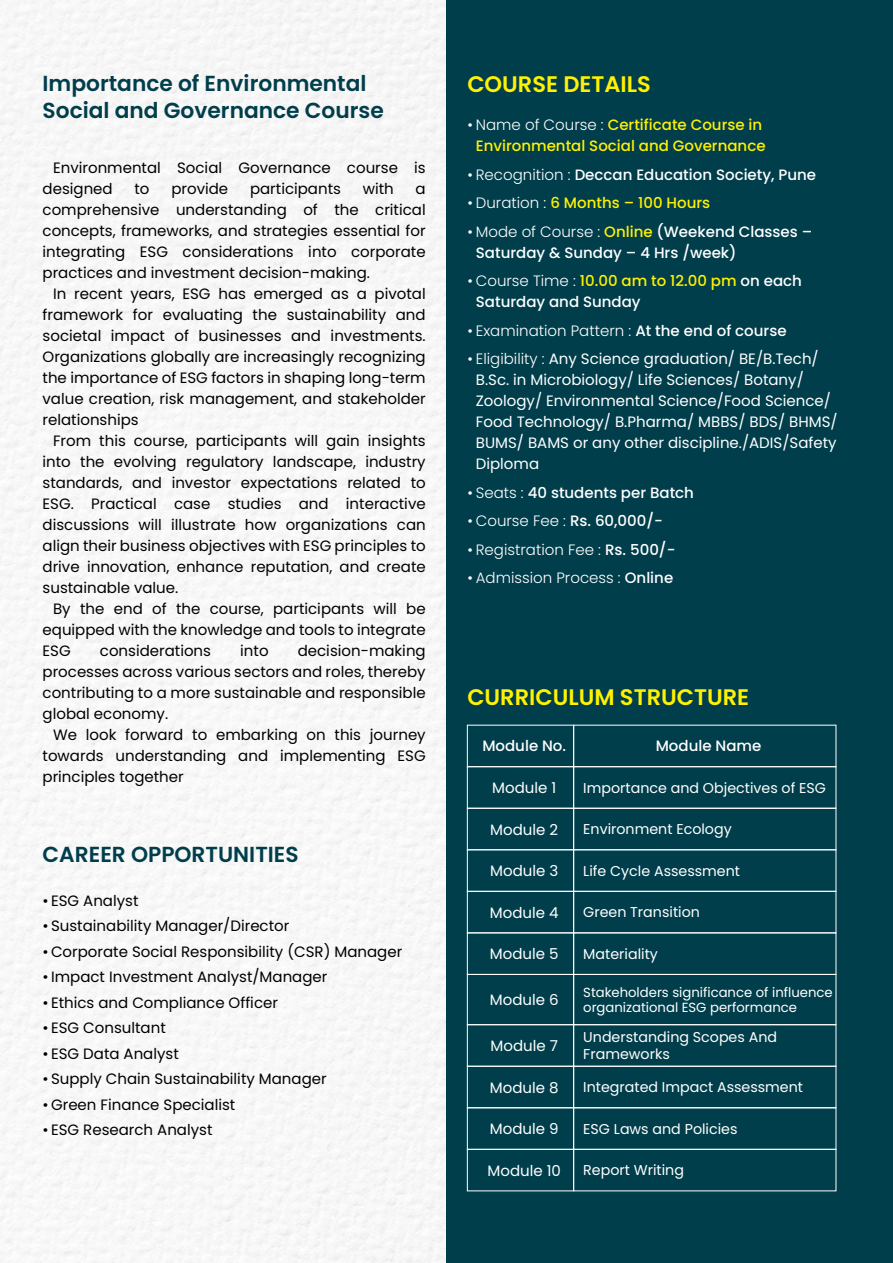
<style>
.page{position:relative;width:893px;height:1263px;background:#fff}
.page>*{position:absolute;margin:0;border:0;box-sizing:border-box;transform-origin:0 0}
.t1{font:600 22.5px "Poppins";color:#fff200}
.t2{font:600 21.75px/26.1px "Poppins";color:#003e4b}
.t3{font:15px/21px "Poppins";color:#000;text-align:justify}
.t4{font:15px/21px "Poppins";color:#fff}
.t5{font:500 15px/21px "Poppins";color:#fff}
.t6{font:300 15px "Poppins";color:#fff}
.t7{font:500 15px/21px "Poppins";color:#fff200;text-align:center}
.t8{font:14.25px/17.1px "Poppins";color:#fff}
.t9{font:13.2px/15.9px "Poppins";color:#fff}
.s1{font-weight:300;color:#fff}
.s2{font-weight:300}
.s3{color:#fff200}
.s4{font-weight:500}
</style>
<div class="page">
<div style="left:446px;top:0;width:447px;height:1263px;background:#003e4b"></div>
<div style="left:467px;top:766px;width:107px;height:43px;border:1px solid #fff"></div>
<div style="left:573px;top:766px;width:263px;height:43px;border:1px solid #fff"></div>
<div style="left:467px;top:808px;width:107px;height:42px;border:1px solid #fff"></div>
<div style="left:573px;top:808px;width:263px;height:42px;border:1px solid #fff"></div>
<div style="left:467px;top:849px;width:107px;height:43px;border:1px solid #fff"></div>
<div style="left:573px;top:849px;width:263px;height:43px;border:1px solid #fff"></div>
<div style="left:467px;top:891px;width:107px;height:42px;border:1px solid #fff"></div>
<div style="left:573px;top:891px;width:263px;height:42px;border:1px solid #fff"></div>
<div style="left:467px;top:932px;width:107px;height:43px;border:1px solid #fff"></div>
<div style="left:573px;top:932px;width:263px;height:43px;border:1px solid #fff"></div>
<div style="left:467px;top:974px;width:107px;height:51px;border:1px solid #fff"></div>
<div style="left:573px;top:974px;width:263px;height:51px;border:1px solid #fff"></div>
<div style="left:467px;top:1024px;width:107px;height:42px;border:1px solid #fff"></div>
<div style="left:573px;top:1024px;width:263px;height:42px;border:1px solid #fff"></div>
<div style="left:467px;top:1066px;width:107px;height:42px;border:1px solid #fff"></div>
<div style="left:573px;top:1066px;width:263px;height:42px;border:1px solid #fff"></div>
<div style="left:467px;top:1107px;width:107px;height:43px;border:1px solid #fff"></div>
<div style="left:573px;top:1107px;width:263px;height:43px;border:1px solid #fff"></div>
<div style="left:467px;top:1149px;width:107px;height:42px;border:1px solid #fff"></div>
<div style="left:573px;top:1149px;width:263px;height:42px;border:1px solid #fff"></div>
<h2 class="t2" style="left:43px;top:71px;width:343px">Importance of Environmental<br>Social and Governance Course</h2>
<p class="t3" style="left:43px;top:157px;width:385px;text-indent:10px">Environmental Social Governance course is designed</p>
<p class="t3" style="left:134px;top:178px;width:17px">to</p>
<p class="t3" style="left:171px;top:178px;width:58px">provide</p>
<p class="t3" style="left:250px;top:178px;width:92px">participants</p>
<p class="t3" style="left:363px;top:178px;width:33px">with</p>
<p class="t3" style="left:43px;top:178px;width:385px;text-indent:373px">a comprehensive understanding of the critical concepts, frameworks, and strategies essential for integrating ESG considerations into corporate practices and investment decision-making.</p>
<p class="t3" style="left:43px;top:283px;width:385px;text-indent:10px">In recent years, ESG has emerged as a pivotal framework for evaluating the sustainability and societal impact of businesses and investments.<br>Organizations globally are increasingly recognizing the importance of ESG factors in shaping long-term value creation, risk management, and stakeholder relationships</p>
<p class="t3" style="left:43px;top:430px;width:385px;text-indent:10px">From this course, participants will gain insights into the evolving regulatory landscape, industry standards, and investor expectations related to ESG. Practical case studies and interactive discussions will illustrate how organizations can align their business objectives with ESG principles to drive innovation, enhance reputation, and create sustainable value.</p>
<p class="t3" style="left:43px;top:598px;width:385px;text-indent:10px">By the end of the course, participants will be equipped with the knowledge and tools to integrate ESG</p>
<p class="t3" style="left:43px;top:640px;width:385px;text-indent:255px">decision-making processes across various sectors and roles, thereby contributing to a more sustainable and responsible global economy.</p>
<p class="t3" style="left:43px;top:724px;width:385px;text-indent:10px">We look forward to embarking on this journey towards understanding and implementing ESG principles together</p>
<p class="t3" style="left:100px;top:640px;width:113px">considerations</p>
<p class="t3" style="left:240px;top:640px;width:30px">into</p>
<h2 class="t2" style="left:43px;top:841px;width:258px">CAREER OPPORTUNITIES</h2>
<p class="t3" style="left:43px;top:890px;width:97px">• ESG Analyst</p>
<p class="t3" style="left:43px;top:915px;width:248px">• Sustainability Manager/Director</p>
<p class="t3" style="left:43px;top:941px;width:361px">• Corporate Social Responsibility (CSR) Manager</p>
<p class="t3" style="left:43px;top:966px;width:286px">• Impact Investment Analyst/Manager</p>
<p class="t3" style="left:43px;top:992px;width:237px">• Ethics and Compliance Officer</p>
<p class="t3" style="left:43px;top:1017px;width:125px">• ESG Consultant</p>
<p class="t3" style="left:43px;top:1043px;width:138px">• ESG Data Analyst</p>
<p class="t3" style="left:43px;top:1068px;width:286px">• Supply Chain Sustainability Manager</p>
<p class="t3" style="left:43px;top:1094px;width:194px">•Green Finance Specialist</p>
<p class="t3" style="left:43px;top:1119px;width:171px">• ESG Research Analyst</p>
<h1 class="t1" style="left:467px;top:71px;width:185px">COURSE DETAILS</h1>
<p class="t7" style="left:467px;top:115px;width:300px"><span class="s1">• Name of Course :</span> Certificate Course in<br>Environmental Social and Governance</p>
<p class="t5" style="left:467px;top:164px;width:350px"><span class="s2">• Recognition :</span> Deccan Education Society, Pune</p>
<p class="t7" style="left:467px;top:193px;width:244px"><span class="s1">• Duration :</span> 6 Months – 100 Hours</p>
<p class="t5" style="left:476px;top:221px;width:338px;text-indent:-9px"><span class="s2">• Mode of Course :</span> <span class="s3">Online</span> (Weekend Classes –<br>Saturday &amp; Sunday – 4 Hrs /week)</p>
<p class="t5" style="left:476px;top:271px;width:328px;text-indent:-9px"><span class="s2">• Course Time :</span> <span class="s3">10.00 am to 12.00 pm</span> on each<br>Saturday and Sunday</p>
<p class="t6" style="left:467px;top:322px;width:321px">• Examination Pattern : <span class="s4">At the end of course</span></p>
<p class="t4" style="left:476px;top:349px;width:363px;text-indent:-9px"><span class="s2">• Eligibility :</span> Any Science graduation/ BE/B.Tech/ B.Sc. in Microbiology/ Life Sciences/ Botany/ Zoology/ Environmental Science/Food Science/ Food Technology/ B.Pharma/ MBBS/ BDS/ BHMS/ BUMS/ BAMS or any other discipline./ADIS/Safety Diploma</p>
<p class="t5" style="left:467px;top:482px;width:228px"><span class="s2">• Seats :</span> 40 students per Batch</p>
<p class="t6" style="left:467px;top:512px;width:197px">• Course Fee : <span class="s4">Rs. 60,000/-</span></p>
<p class="t6" style="left:467px;top:541px;width:210px">• Registration Fee : <span class="s4">Rs. 500/-</span></p>
<p class="t6" style="left:467px;top:569px;width:207px">• Admission Process : <span class="s4">Online</span></p>
<h1 class="t1" style="left:467px;top:684px;width:283px">CURRICULUM STRUCTURE</h1>
<p class="t5" style="left:482px;top:736px;width:85px">Module No.</p>
<p class="t5" style="left:656px;top:736px;width:107px">Module Name</p>
<p class="t4" style="left:492px;top:777px;width:66px">Module 1</p>
<p class="t8" style="left:583px;top:779px;width:244px">Importance and Objectives of ESG</p>
<p class="t4" style="left:490px;top:819px;width:69px">Module 2</p>
<p class="t8" style="left:583px;top:821px;width:150px">Environment Ecology</p>
<p class="t4" style="left:490px;top:860px;width:70px">Module 3</p>
<p class="t8" style="left:583px;top:862px;width:158px">Life Cycle Assessment</p>
<p class="t4" style="left:490px;top:902px;width:70px">Module 4</p>
<p class="t8" style="left:583px;top:904px;width:118px">Green Transition</p>
<p class="t4" style="left:490px;top:943px;width:70px">Module 5</p>
<p class="t8" style="left:583px;top:945px;width:76px">Materiality</p>
<p class="t4" style="left:490px;top:989px;width:70px">Module 6</p>
<p class="t9" style="left:583px;top:984px;width:251px">Stakeholders significance of influence organizational ESG performance</p>
<p class="t4" style="left:490px;top:1035px;width:69px">Module 7</p>
<p class="t8" style="left:583px;top:1029px;width:195px">Understanding Scopes And<br>Frameworks</p>
<p class="t4" style="left:490px;top:1077px;width:70px">Module 8</p>
<p class="t8" style="left:583px;top:1079px;width:221px">Integrated Impact Assessment</p>
<p class="t4" style="left:490px;top:1118px;width:70px">Module 9</p>
<p class="t8" style="left:583px;top:1120px;width:156px">ESG Laws and Policies</p>
<p class="t4" style="left:487px;top:1160px;width:75px">Module 10</p>
<p class="t8" style="left:583px;top:1162px;width:102px">Report Writing</p>
</div>
